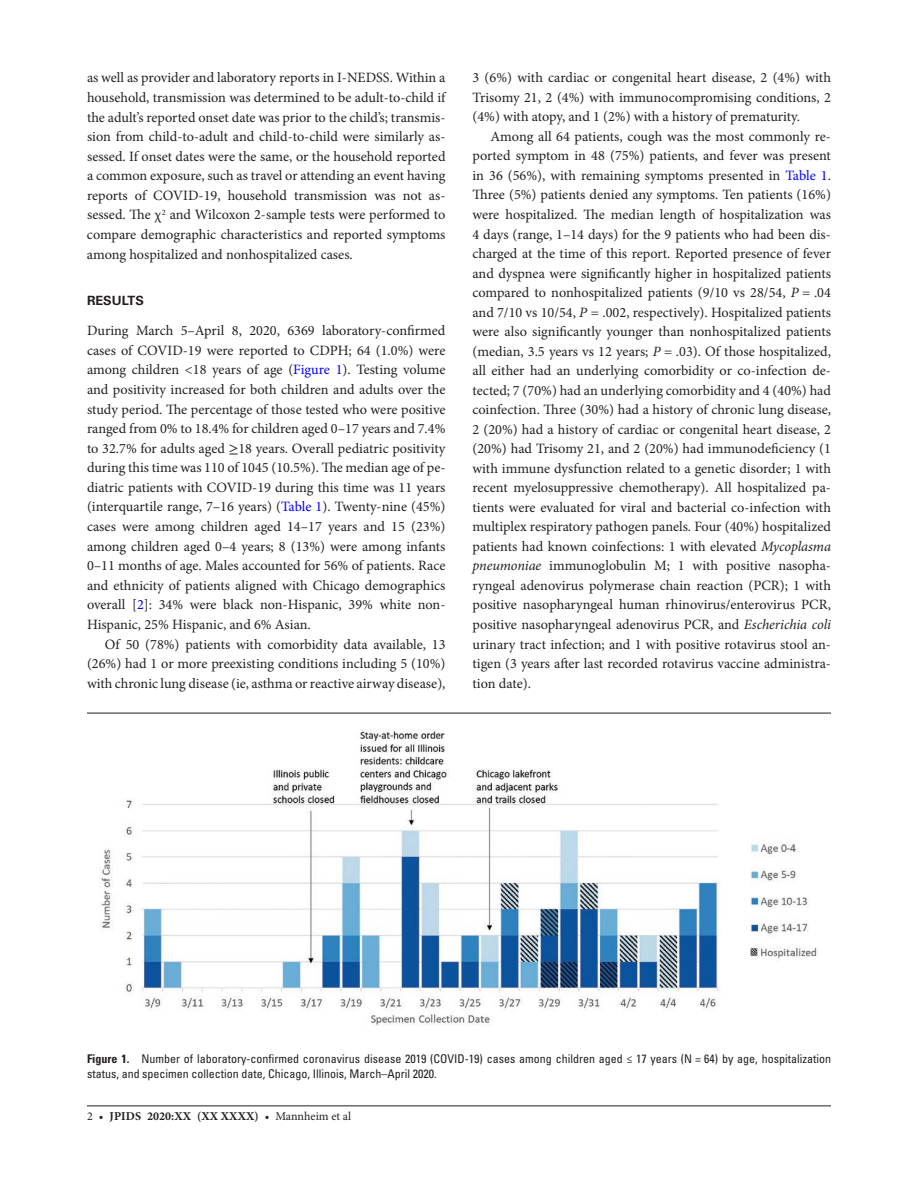
<style>
.page{position:relative;width:918px;height:1188px;background:#fff}
.page>*{position:absolute;margin:0;border:0;box-sizing:border-box;transform-origin:0 0}
.t1{font:14.25px/19.5px "Minion Pro";letter-spacing:-.005em;color:#231f20;text-align:justify}
.t2{font:700 12.75px "Univers LT Std";color:#231f20}
.t3{font:condensed 12px/15px "Univers LT Std";color:#231f20}
.t4{font:700 12px "Minion Pro";letter-spacing:.01em;color:#231f20}
.s1{color:#00f}
.s2{font-family:"STIX General"}
.s3{font-style:italic}
.s4{font-weight:700}
.s5{font-weight:400}
</style>
<div class="page">
<hr style="left:87px;top:1105px;width:744px;height:1px;background:#231f20">
<hr style="left:87px;top:713px;width:744px;height:1px;background:#231f20">
<img style="left:100px;top:730px;width:717px;height:296px">
<p class="t1" style="left:87px;top:68px;width:360px">as well as provider and laboratory reports in I-NEDSS. Within a household, transmission was determined to be adult-to-child if the adult’s reported onset date was prior to the child’s; transmis&shy;sion from child-to-adult and child-to-child were similarly as&shy;sessed. If onset dates were the same, or the household reported a common exposure, such as travel or attending an event having reports of COVID-19, household transmission was not as&shy;sessed. The χ<sup>2</sup> and Wilcoxon 2-sample tests were performed to compare demographic characteristics and reported symptoms among hospitalized and nonhospitalized cases.</p>
<p class="t2" style="left:87px;top:293px;width:58px">RESULTS</p>
<p class="t1" style="left:87px;top:321px;width:360px">During March 5–April 8, 2020, 6369 laboratory-confirmed cases of COVID-19 were reported to CDPH; 64 (1.0%) were among children &lt;18 years of age (<span class="s1">Figure 1</span>). Testing volume and positivity increased for both children and adults over the study period. The percentage of those tested who were positive ranged from 0% to 18.4% for children aged 0–17 years and 7.4% to 32.7% for adults aged <span class="s2">≥</span>18 years. Overall pediatric positivity during this time was 110 of 1045 (10.5%). The median age of pe&shy;diatric patients with COVID-19 during this time was 11 years (interquartile range, 7–16 years) (<span class="s1">Table 1</span>). Twenty-nine (45%) cases were among children aged 14–17 years and 15 (23%) among children aged 0–4 years; 8 (13%) were among infants 0–11 months of age. Males accounted for 56% of patients. Race and ethnicity of patients aligned with Chicago demographics overall [<span class="s1">2</span>]: 34% were black non-Hispanic, 39% white non-Hispanic, 25% Hispanic, and 6% Asian.</p>
<p class="t1" style="left:87px;top:634px;width:360px;text-indent:18px">Of 50 (78%) patients with comorbidity data available, 13 (26%) had 1 or more preexisting conditions including 5 (10%) with chronic lung disease (ie, asthma or reactive airway disease),</p>
<p class="t1" style="left:473px;top:68px;width:360px">3 (6%) with cardiac or congenital heart disease, 2 (4%) with Trisomy 21, 2 (4%) with immunocompromising conditions, 2 (4%) with atopy, and 1 (2%) with a history of prematurity.</p>
<p class="t1" style="left:473px;top:127px;width:360px;text-indent:18px">Among all 64 patients, cough was the most commonly re&shy;ported symptom in 48 (75%) patients, and fever was present in 36 (56%), with remaining symptoms presented in <span class="s1">Table 1</span>.<br>Three (5%) patients denied any symptoms. Ten patients (16%) were hospitalized. The median length of hospitalization was 4 days (range, 1–14 days) for the 9 patients who had been dis&shy;charged at the time of this report. Reported presence of fever and dyspnea were significantly higher in hospitalized patients compared to nonhospitalized patients (9/10 vs 28/54, <span class="s3">P</span> = .04 and 7/10 vs 10/54, <span class="s3">P</span> = .002, respectively). Hospitalized patients were also significantly younger than nonhospitalized patients (median, 3.5 years vs 12 years; <span class="s3">P</span> = .03). Of those hospitalized, all either had an underlying comorbidity or co-infection de&shy;tected; 7 (70%) had an underlying comorbidity and 4 (40%) had coinfection. Three (30%) had a history of chronic lung disease, 2 (20%) had a history of cardiac or congenital heart disease, 2 (20%) had Trisomy 21, and 2 (20%) had immunodeficiency (1 with immune dysfunction related to a genetic disorder; 1 with recent myelosuppressive chemotherapy). All hospitalized pa&shy;tients were evaluated for viral and bacterial co-infection with multiplex respiratory pathogen panels. Four (40%) hospitalized patients had known coinfections: 1 with elevated <span class="s3">Mycoplasma pneumoniae</span> immunoglobulin M; 1 with positive nasopha&shy;ryngeal adenovirus polymerase chain reaction (PCR); 1 with positive nasopharyngeal human rhinovirus/enterovirus PCR, positive nasopharyngeal adenovirus PCR, and <span class="s3">Escherichia coli </span>urinary tract infection; and 1 with positive rotavirus stool an&shy;tigen (3 years after last recorded rotavirus vaccine administra&shy;tion date).</p>
<p class="t3" style="left:87px;top:1051px;width:746px"><span class="s4">Figure 1.</span> Number of laboratory-confirmed coronavirus disease 2019 (COVID-19) cases among children aged ≤ 17 years (N = 64) by age, hospitalization status, and specimen collection date, Chicago, Illinois, March–April 2020.</p>
<p class="t4" style="left:87px;top:1108px;width:266px"><span class="s5">2 •</span> jpids 2020:XX (XX XXXX) <span class="s5">• Mannheim et al</span></p>
</div>
